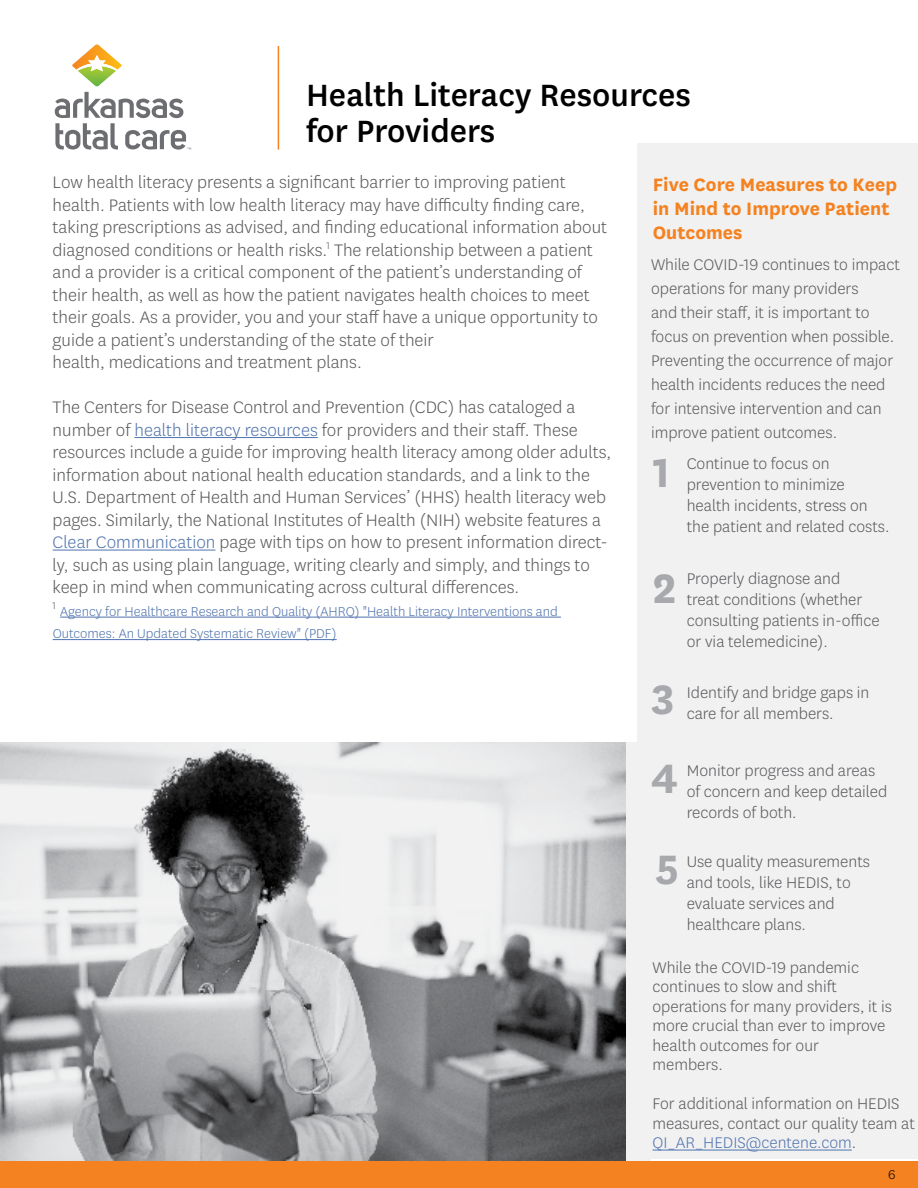
<style>
.page{position:relative;width:918px;height:1188px;background:#fff}
.page>*{position:absolute;margin:0;border:0;box-sizing:border-box;transform-origin:0 0}
.t1{font:700 48px "Centene Sans";color:#a7a9ac}
.t2{font:500 36px/36px "Centene Sans";color:#000}
.t3{font:700 21px/24px "Centene Sans";color:#f58220}
.t4{font:300 19.5px/22.5px "Centene Sans";color:#58595b}
.t5{font:300 18px/21px "Centene Sans";color:#58595b}
.t6{font:300 15px/22.5px "Centene Sans";color:#4f73ad}
.t7{font:300 15px "Centene Sans";color:#000}
.s1{color:#4f73ad}
</style>
<div class="page">
<div style="left:0;top:1161px;width:918px;height:27px;background:#f58220"></div>
<hr style="left:278px;top:46px;width:1px;height:104px;background:#f58220">
<svg style="left:55px;top:44px;width:136px;height:106px"></svg>
<div style="left:638px;top:144px;width:280px;height:1015px;background:#f1f1f2"></div>
<hr style="left:134px;top:437px;width:184px;height:1px;background:#4f73ad">
<hr style="left:53px;top:550px;width:162px;height:1px;background:#4f73ad">
<hr style="left:60px;top:617px;width:501px;height:1px;background:#4f73ad">
<hr style="left:53px;top:639px;width:284px;height:1px;background:#4f73ad">
<img style="left:0;top:742px;width:626px;height:419px">
<hr style="left:652px;top:1150px;width:200px;height:1px;background:#4f73ad">
<h2 class="t2" style="left:306px;top:75px;width:386px">Health Literacy Resources for Providers</h2>
<p class="t4" style="left:53px;top:170px;width:556px">Low health literacy presents a significant barrier to improving patient health. Patients with low health literacy may have difficulty finding care, taking prescriptions as advised, and finding educational information about diagnosed conditions or health risks.<sup>1</sup> The relationship between a patient and a provider is a critical component of the patient’s understanding of their health, as well as how the patient navigates health choices to meet their goals. As a provider, you and your staff have a unique opportunity to guide a patient’s understanding of the state of their<br>health, medications and treatment plans.</p>
<p class="t4" style="left:53px;top:395px;width:560px">The Centers for Disease Control and Prevention (CDC) has cataloged a number of <span class="s1">health literacy resources</span> for providers and their staff. These resources include a guide for improving health literacy among older adults, information about national health education standards, and a link to the U.S. Department of Health and Human Services’ (HHS) health literacy web pages. Similarly, the National Institutes of Health (NIH) website features a <span class="s1">Clear Communication</span> page with tips on how to present information direct&shy;ly, such as using plain language, writing clearly and simply, and things to keep in mind when communicating across cultural differences.</p>
<p class="t6" style="left:53px;top:599px;width:507px"><sup>1</sup> Agency for Healthcare Research and Quality (AHRQ) "Health Literacy Interventions and<br>Outcomes: An Updated Systematic Review" (PDF)</p>
<p class="t3" style="left:653px;top:171px;width:246px">Five Core Measures to Keep in Mind to Improve Patient<br>Outcomes</p>
<p class="t5" style="left:651px;top:252px;width:251px;line-height:24px">While COVID-19 continues to impact operations for many providers<br>and their staff, it is important to focus on prevention when possible.<br>Preventing the occurrence of major health incidents reduces the need for intensive intervention and can improve patient outcomes.</p>
<p class="t1" style="left:653px;top:438px;width:19px">1</p>
<p class="t5" style="left:687px;top:453px;width:204px">Continue to focus on prevention to minimize health incidents, stress on the patient and related costs.</p>
<p class="t1" style="left:653px;top:555px;width:25px">2</p>
<p class="t5" style="left:687px;top:567px;width:194px">Properly diagnose and<br>treat conditions (whether consulting patients in-office or via telemedicine).</p>
<p class="t1" style="left:651px;top:665px;width:25px">3</p>
<p class="t5" style="left:687px;top:681px;width:184px">Identify and bridge gaps in care for all members.</p>
<p class="t1" style="left:651px;top:744px;width:29px">4</p>
<p class="t5" style="left:687px;top:760px;width:202px">Monitor progress and areas of concern and keep detailed records of both.</p>
<p class="t1" style="left:656px;top:835px;width:25px">5</p>
<p class="t5" style="left:687px;top:851px;width:185px">Use quality measurements and tools, like HEDIS, to evaluate services and healthcare plans.</p>
<p class="t5" style="left:652px;top:957px;width:241px;line-height:19.5px">While the COVID-19 pandemic continues to slow and shift operations for many providers, it is more crucial than ever to improve health outcomes for our members.</p>
<p class="t5" style="left:652px;top:1093px;width:264px;line-height:19.5px">For additional information on HEDIS measures, contact our quality team at<br><span class="s1">QI_AR_HEDIS@centene.com</span>.</p>
<p class="t7" style="left:888px;top:1165px;width:9px">6</p>
</div>
